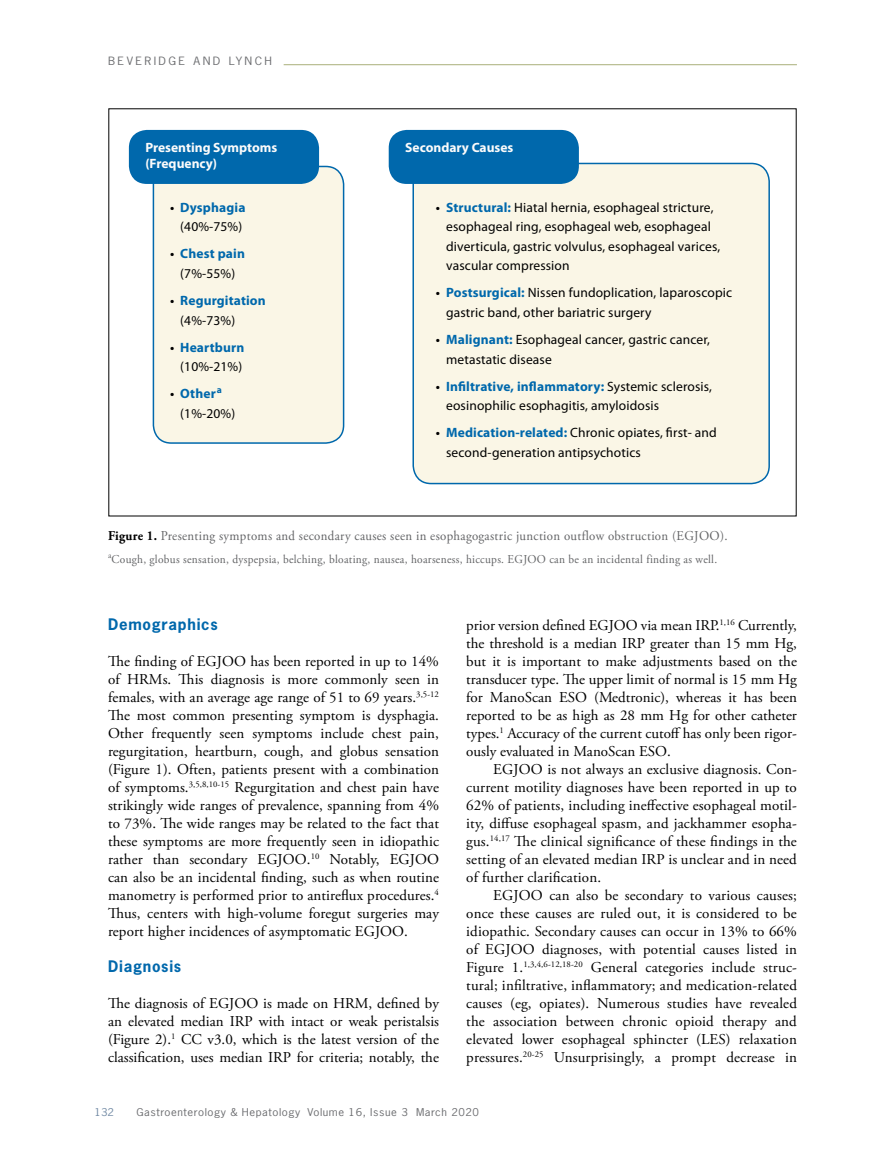
<style>
.page{position:relative;width:878px;height:1175px;background:#fff}
.page>*{position:absolute;margin:0;border:0;box-sizing:border-box;transform-origin:0 0}
.t1{font:15px/18px "Adobe Garamond Pro";letter-spacing:.005em;color:#000;text-align:justify}
.t2{font:700 15px "News Gothic Std";letter-spacing:.05em;color:#0068ac}
.t3{font:13.5px/19.5px "Myriad Pro";letter-spacing:.01em;color:#000}
.t4{font:13.5px "Adobe Garamond Pro";letter-spacing:.025em;color:#636466;scale:.95 1}
.t5{font:700 13.5px/19.5px "Myriad Pro";letter-spacing:.01em;color:#0068ac;text-align:center}
.t6{font:700 13.5px/16.5px "Myriad Pro";color:#fbfbfb}
.t7{font:12px "Adobe Garamond Pro";letter-spacing:.025em;color:#636466;scale:.95 1}
.t8{font:10.8px "News Gothic Std";letter-spacing:.2em;color:#6d6e71;scale:1.11 1}
.t9{font:10.2px "News Gothic Std";letter-spacing:.05em;color:#6d6e71;scale:1.11 1}
.t10{font:10.2px "News Gothic Std";color:#738ba5;scale:1.11 1}
.s1{font-weight:600;color:#000}
.s2{font-weight:400;color:#000}
.s3{font-weight:600}
.s4{font-weight:700;color:#0068ac}
.s5{font-weight:700;color:#000}
</style>
<div class="page">
<hr style="left:284px;top:64px;width:512px;height:1px;background:#a9b07b">
<div style="left:153px;top:166px;width:190px;height:277px;background:#faf6e6;border-radius:18px"></div>
<div style="left:153px;top:166px;width:191px;height:278px;border:2px solid #0068ac;border-radius:18px"></div>
<div style="left:129px;top:130px;width:190px;height:54px;background:#0068ac;border-radius:18px"></div>
<div style="left:413px;top:163px;width:356px;height:320px;background:#faf6e6;border-radius:18px"></div>
<div style="left:412px;top:163px;width:358px;height:321px;border:2px solid #0068ac;border-radius:18px"></div>
<div style="left:388px;top:130px;width:191px;height:54px;background:#0068ac;border-radius:18px"></div>
<p class="t8" style="left:108px;top:54px;width:149px">BEVERIDGE AND LYNCH</p>
<p class="t6" style="left:145px;top:139px;width:133px">Presenting Symptoms (Frequency)</p>
<p class="t5" style="left:170px;top:197px;width:77px"><span class="s1">•</span> Dysphagia <span class="s2">(40%-75%)</span></p>
<p class="t5" style="left:170px;top:244px;width:76px"><span class="s1">•</span> Chest pain <span class="s2">(7%-55%)</span></p>
<p class="t5" style="left:180px;top:290px;width:87px;text-align:left;text-indent:-10px"><span class="s1">•</span> Regurgitation <span class="s2">(4%-73%)</span></p>
<p class="t5" style="left:170px;top:337px;width:76px;text-align:right"><span class="s1">•</span> Heartburn <span class="s2">(10%-21%)</span></p>
<p class="t3" style="left:180px;top:383px;width:56px;text-indent:-10px"><span class="s3">•</span> <span class="s4">Other</span><sup>a </sup>(1%-20%)</p>
<p class="t6" style="left:405px;top:139px;width:110px">Secondary Causes</p>
<p class="t3" style="left:446px;top:197px;width:275px;text-indent:-10px"><span class="s3">•</span> <span class="s4">Structural:</span> Hiatal hernia, esophageal stricture, esophageal ring, esophageal web, esophageal diverticula, gastric volvulus, esophageal varices, vascular compression</p>
<p class="t3" style="left:446px;top:283px;width:287px;text-indent:-10px"><span class="s3">•</span> <span class="s4">Postsurgical:</span> Nissen fundoplication, laparoscopic gastric band, other bariatric surgery</p>
<p class="t3" style="left:446px;top:329px;width:265px;text-indent:-10px"><span class="s3">•</span> <span class="s4">Malignant:</span> Esophageal cancer, gastric cancer, metastatic disease</p>
<p class="t3" style="left:446px;top:376px;width:267px;text-indent:-10px"><span class="s3">•</span> <span class="s4">Infiltrative, inflammatory:</span> Systemic sclerosis, eosinophilic esophagitis, amyloidosis</p>
<p class="t3" style="left:446px;top:422px;width:272px;text-indent:-10px"><span class="s3">•</span> <span class="s4">Medication-related:</span> Chronic opiates, first- and second-generation antipsychotics</p>
<p class="t4" style="left:108px;top:528px;width:653px"><span class="s5">Figure 1.</span> Presenting symptoms and secondary causes seen in esophagogastric junction outflow obstruction (EGJOO).</p>
<p class="t7" style="left:108px;top:552px;width:642px"><sup>a</sup>Cough, globus sensation, dyspepsia, belching, bloating, nausea, hoarseness, hiccups. EGJOO can be an incidental finding as well.</p>
<p class="t2" style="left:108px;top:614px;width:111px">Demographics</p>
<p class="t1" style="left:108px;top:653px;width:332px">The finding of EGJOO has been reported in up to 14% of HRMs. This diagnosis is more commonly seen in females, with an average age range of 51 to 69 years.<sup>3,5-12<br></sup>The most common presenting symptom is dysphagia.<br>Other frequently seen symptoms include chest pain, regurgitation, heartburn, cough, and globus sensation (Figure 1). Often, patients present with a combination of symptoms.<sup>3,5,8,10-15</sup> Regurgitation and chest pain have strikingly wide ranges of prevalence, spanning from 4% to 73%. The wide ranges may be related to the fact that these symptoms are more frequently seen in idiopathic rather than secondary EGJOO.<sup>10</sup> Notably, EGJOO can also be an incidental finding, such as when routine manometry is performed prior to antireflux procedures.<sup>4<br></sup>Thus, centers with high-volume foregut surgeries may report higher incidences of asymptomatic EGJOO.</p>
<p class="t2" style="left:108px;top:956px;width:75px">Diagnosis</p>
<p class="t1" style="left:108px;top:995px;width:332px">The diagnosis of EGJOO is made on HRM, defined by an elevated median IRP with intact or weak peristalsis (Figure 2).<sup>1</sup> CC v3.0, which is the latest version of the classification, uses median IRP for criteria; notably, the</p>
<p class="t1" style="left:466px;top:617px;width:332px">prior version defined EGJOO via mean IRP.<sup>1,16</sup> Currently, the threshold is a median IRP greater than 15 mm Hg, but it is important to make adjustments based on the transducer type. The upper limit of normal is 15 mm Hg for ManoScan ESO (Medtronic), whereas it has been reported to be as high as 28 mm Hg for other catheter types.<sup>1</sup> Accuracy of the current cutoff has only been rigor&shy;ously evaluated in ManoScan ESO.</p>
<p class="t1" style="left:466px;top:761px;width:332px;text-indent:27px">EGJOO is not always an exclusive diagnosis. Con&shy;current motility diagnoses have been reported in up to 62% of patients, including ineffective esophageal motil&shy;ity, diffuse esophageal spasm, and jackhammer esopha&shy;gus.<sup>14,17</sup> The clinical significance of these findings in the setting of an elevated median IRP is unclear and in need of further clarification.</p>
<p class="t1" style="left:466px;top:887px;width:332px;text-indent:27px">EGJOO can also be secondary to various causes; once these causes are ruled out, it is considered to be idiopathic. Secondary causes can occur in 13% to 66% of EGJOO diagnoses, with potential causes listed in Figure 1.<sup>1,3,4,6-12,18-20</sup> General categories include struc&shy;tural; infiltrative, inflammatory; and medication-related causes (eg, opiates). Numerous studies have revealed the association between chronic opioid therapy and elevated lower esophageal sphincter (LES) relaxation pressures.<sup>20-25</sup> Unsurprisingly, a prompt decrease in</p>
<p class="t10" style="left:94px;top:1105px;width:19px">132</p>
<p class="t9" style="left:136px;top:1105px;width:310px">Gastroenterology &amp; Hepatology Volume 16, Issue 3 March 2020</p>
</div>
